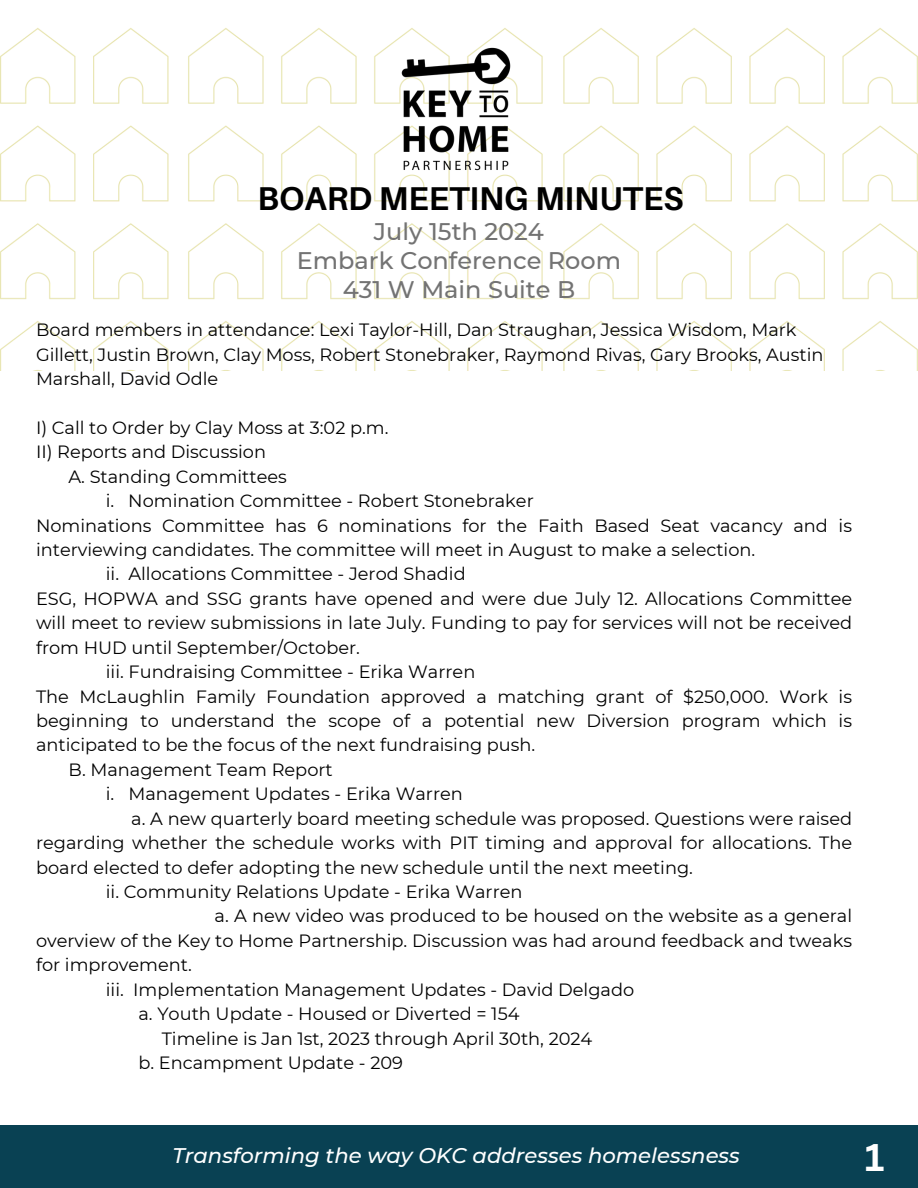
<style>
.page{position:relative;width:918px;height:1188px;background:#fff}
.page>*{position:absolute;margin:0;border:0;box-sizing:border-box;transform-origin:0 0}
.t1{font:700 37.5px "Canva Sans";color:#fff}
.t2{font:700 33px "Aileron";color:#000}
.t3{font:500 24px/29.2px "Montserrat";color:#737373;text-align:center}
.t4{font:italic 500 21.15px "Montserrat";color:#fff}
.t5{font:17.7px/24.5px "Montserrat";color:#000;text-align:justify}
</style>
<div class="page">
<img style="left:0;top:28px;width:918px;height:342px">
<div style="left:0;top:1125px;width:918px;height:63px;background:#094153"></div>
<img style="left:394px;top:39px;width:124px;height:140px">
<p class="t2" style="left:258px;top:178px;width:427px">BOARD MEETING MINUTES</p>
<h1 class="t3" style="left:297px;top:217px;width:326px">July 15th 2024<br>Embark Conference Room<br>431 W Main Suite B</h1>
<p class="t5" style="left:36px;top:318px;width:789px;text-align:left">Board members in attendance: Lexi Taylor-Hill, Dan Straughan, Jessica Wisdom, Mark<br>Gillett, Justin Brown, Clay Moss, Robert Stonebraker, Raymond Rivas, Gary Brooks, Austin<br>Marshall, David Odle</p>
<p class="t5" style="left:36px;top:415px;width:354px">I) Call to Order by Clay Moss at 3:02 p.m.</p>
<p class="t5" style="left:36px;top:440px;width:232px">II) Reports and Discussion</p>
<p class="t5" style="left:69px;top:464px;width:220px">A. Standing Committees</p>
<p class="t5" style="left:106px;top:489px;width:430px">i. Nomination Committee - Robert Stonebraker</p>
<p class="t5" style="left:36px;top:513px;width:818px">Nominations Committee has 6 nominations for the Faith Based Seat vacancy and is interviewing candidates. The committee will meet in August to make a selection.</p>
<p class="t5" style="left:106px;top:562px;width:362px">ii. Allocations Committee - Jerod Shadid</p>
<p class="t5" style="left:36px;top:586px;width:818px">ESG, HOPWA and SSG grants have opened and were due July 12. Allocations Committee will meet to review submissions in late July. Funding to pay for services will not be received from HUD until September/October.</p>
<p class="t5" style="left:106px;top:660px;width:371px">iii. Fundraising Committee - Erika Warren</p>
<p class="t5" style="left:36px;top:684px;width:818px">The McLaughlin Family Foundation approved a matching grant of $250,000. Work is beginning to understand the scope of a potential new Diversion program which is anticipated to be the focus of the next fundraising push.</p>
<p class="t5" style="left:69px;top:757px;width:266px">B. Management Team Report</p>
<p class="t5" style="left:106px;top:782px;width:359px">i. Management Updates - Erika Warren</p>
<p class="t5" style="left:36px;top:806px;width:818px;text-indent:95px">a. A new quarterly board meeting schedule was proposed. Questions were raised regarding whether the schedule works with PIT timing and approval for allocations. The board elected to defer adopting the new schedule until the next meeting.</p>
<p class="t5" style="left:106px;top:879px;width:418px">ii. Community Relations Update - Erika Warren</p>
<p class="t5" style="left:36px;top:904px;width:818px;text-indent:179px">a. A new video was produced to be housed on the website as a general overview of the Key to Home Partnership. Discussion was had around feedback and tweaks for improvement.</p>
<p class="t5" style="left:106px;top:977px;width:530px">iii. Implementation Management Updates - David Delgado</p>
<p class="t5" style="left:138px;top:1002px;width:383px">a. Youth Update - Housed or Diverted = 154</p>
<p class="t5" style="left:162px;top:1026px;width:432px">Timeline is Jan 1st, 2023 through April 30th, 2024</p>
<p class="t5" style="left:138px;top:1050px;width:266px">b. Encampment Update - 209</p>
<h2 class="t4" style="left:172px;top:1143px;width:569px">Transforming the way OKC addresses homelessness</h2>
<p class="t1" style="left:865px;top:1131px;width:21px">1</p>
</div>
